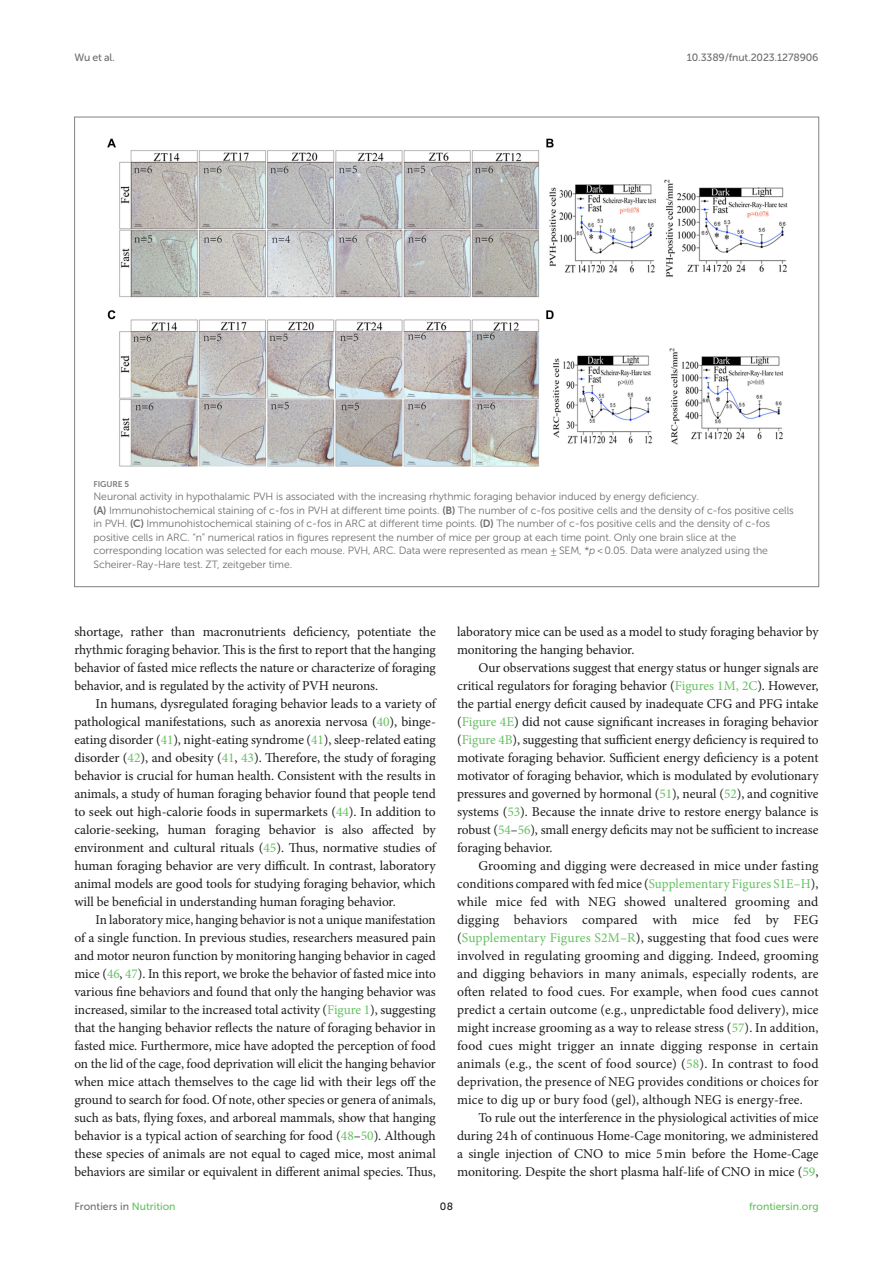
<style>
.page{position:relative;width:893px;height:1263px;background:#fff}
.page>*{position:absolute;margin:0;border:0;box-sizing:border-box;transform-origin:0 0}
.TEXT{font:13.5px/18px "Minion Pro";letter-spacing:-.005em;color:#1b1c1b;text-align:justify}
.TEXT_FLUSH{font:13.5px/18px "Minion Pro";letter-spacing:-.005em;color:#1b1c1b;text-align:justify}
.FIG_LEG{font:10.5px/13.5px "Museo Sans 300";letter-spacing:-.01em;color:#706f70}
.t1{font:10.5px "Museo Sans 500";letter-spacing:-.015em;color:#706f70}
.t2{font:10.5px "Museo Sans 500";color:#65c161}
.t3{font:10.5px "Museo Sans 500";color:#1b1c1b}
.FIG_HD{font:8.25px "Museo Sans 700";letter-spacing:-.01em;color:#7e7f7f}
.s1{font-family:"Museo Sans 700"}
.s2{font-style:italic}
.s3{color:#65c161}
</style>
<div class="page">
<img style="left:107px;top:138px;width:681px;height:329px">
<p class="t1" style="left:74px;top:51px;width:42px">Wu et al.</p>
<p class="t1" style="left:687px;top:51px;width:133px">10.3389/fnut.2023.1278906</p>
<p class="FIG_HD" style="left:94px;top:479px;width:37px">FIGURE 5</p>
<p class="FIG_LEG" style="left:94px;top:490px;width:702px">Neuronal activity in hypothalamic PVH is associated with the increasing rhythmic foraging behavior induced by energy deficiency.<br><span class="s1">(A)</span> Immunohistochemical staining of c-fos in PVH at different time points. <span class="s1">(B)</span> The number of c-fos positive cells and the density of c-fos positive cells in PVH. <span class="s1">(C)</span> Immunohistochemical staining of c-fos in ARC at different time points. <span class="s1">(D)</span> The number of c-fos positive cells and the density of c-fos positive cells in ARC. “n” numerical ratios in figures represent the number of mice per group at each time point. Only one brain slice at the corresponding location was selected for each mouse. PVH, ARC. Data were represented as mean ± SEM, *<span class="s2">p</span> &lt; 0.05. Data were analyzed using the Scheirer-Ray-Hare test. ZT, zeitgeber time.</p>
<p class="TEXT_FLUSH" style="left:74px;top:623px;width:363px">shortage, rather than macronutrients deficiency, potentiate the rhythmic foraging behavior. This is the first to report that the hanging behavior of fasted mice reflects the nature or characterize of foraging behavior, and is regulated by the activity of PVH neurons.</p>
<p class="TEXT" style="left:74px;top:695px;width:363px;text-indent:21px">In humans, dysregulated foraging behavior leads to a variety of pathological manifestations, such as anorexia nervosa (<span class="s3">40</span>), binge&shy;eating disorder (<span class="s3">41</span>), night-eating syndrome (<span class="s3">41</span>), sleep-related eating disorder (<span class="s3">42</span>), and obesity (<span class="s3">41</span>, <span class="s3">43</span>). Therefore, the study of foraging behavior is crucial for human health. Consistent with the results in animals, a study of human foraging behavior found that people tend to seek out high-calorie foods in supermarkets (<span class="s3">44</span>). In addition to calorie-seeking, human foraging behavior is also affected by environment and cultural rituals (<span class="s3">45</span>). Thus, normative studies of human foraging behavior are very difficult. In contrast, laboratory animal models are good tools for studying foraging behavior, which will be beneficial in understanding human foraging behavior.</p>
<p class="TEXT" style="left:74px;top:911px;width:363px;text-indent:21px">In laboratory mice, hanging behavior is not a unique manifestation of a single function. In previous studies, researchers measured pain and motor neuron function by monitoring hanging behavior in caged mice (<span class="s3">46</span>, <span class="s3">47</span>). In this report, we broke the behavior of fasted mice into various fine behaviors and found that only the hanging behavior was increased, similar to the increased total activity (<span class="s3">Figure 1</span>), suggesting that the hanging behavior reflects the nature of foraging behavior in fasted mice. Furthermore, mice have adopted the perception of food on the lid of the cage, food deprivation will elicit the hanging behavior when mice attach themselves to the cage lid with their legs off the ground to search for food. Of note, other species or genera of animals, such as bats, flying foxes, and arboreal mammals, show that hanging behavior is a typical action of searching for food (<span class="s3">48</span>–<span class="s3">50</span>). Although these species of animals are not equal to caged mice, most animal behaviors are similar or equivalent in different animal species. Thus,</p>
<p class="TEXT" style="left:457px;top:623px;width:363px">laboratory mice can be used as a model to study foraging behavior by monitoring the hanging behavior.</p>
<p class="TEXT" style="left:457px;top:659px;width:363px;text-indent:21px">Our observations suggest that energy status or hunger signals are critical regulators for foraging behavior (<span class="s3">Figures 1M, 2C</span>). However, the partial energy deficit caused by inadequate CFG and PFG intake (<span class="s3">Figure 4E</span>) did not cause significant increases in foraging behavior (<span class="s3">Figure 4B</span>), suggesting that sufficient energy deficiency is required to motivate foraging behavior. Sufficient energy deficiency is a potent motivator of foraging behavior, which is modulated by evolutionary pressures and governed by hormonal (<span class="s3">51</span>), neural (<span class="s3">52</span>), and cognitive systems (<span class="s3">53</span>). Because the innate drive to restore energy balance is robust (<span class="s3">54</span>–<span class="s3">56</span>), small energy deficits may not be sufficient to increase foraging behavior.</p>
<p class="TEXT" style="left:457px;top:857px;width:363px;text-indent:21px">Grooming and digging were decreased in mice under fasting conditions compared with fed mice (<span class="s3">Supplementary Figures S1E–H</span>), while mice fed with NEG showed unaltered grooming and digging behaviors compared with mice fed by FEG (<span class="s3">Supplementary Figures S2M–R</span>), suggesting that food cues were involved in regulating grooming and digging. Indeed, grooming and digging behaviors in many animals, especially rodents, are often related to food cues. For example, when food cues cannot predict a certain outcome (e.g., unpredictable food delivery), mice might increase grooming as a way to release stress (<span class="s3">57</span>). In addition, food cues might trigger an innate digging response in certain animals (e.g., the scent of food source) (<span class="s3">58</span>). In contrast to food deprivation, the presence of NEG provides conditions or choices for mice to dig up or bury food (gel), although NEG is energy-free.</p>
<p class="TEXT" style="left:457px;top:1109px;width:363px;text-indent:21px">To rule out the interference in the physiological activities of mice during 24h of continuous Home-Cage monitoring, we administered a single injection of CNO to mice 5min before the Home-Cage monitoring. Despite the short plasma half-life of CNO in mice (<span class="s3">59</span>,</p>
<p class="t1" style="left:74px;top:1200px;width:103px">Frontiers in <span class="s3">Nutrition</span></p>
<p class="t3" style="left:440px;top:1200px;width:15px">08</p>
<p class="t2" style="left:749px;top:1200px;width:71px">frontiersin.org</p>
</div>
